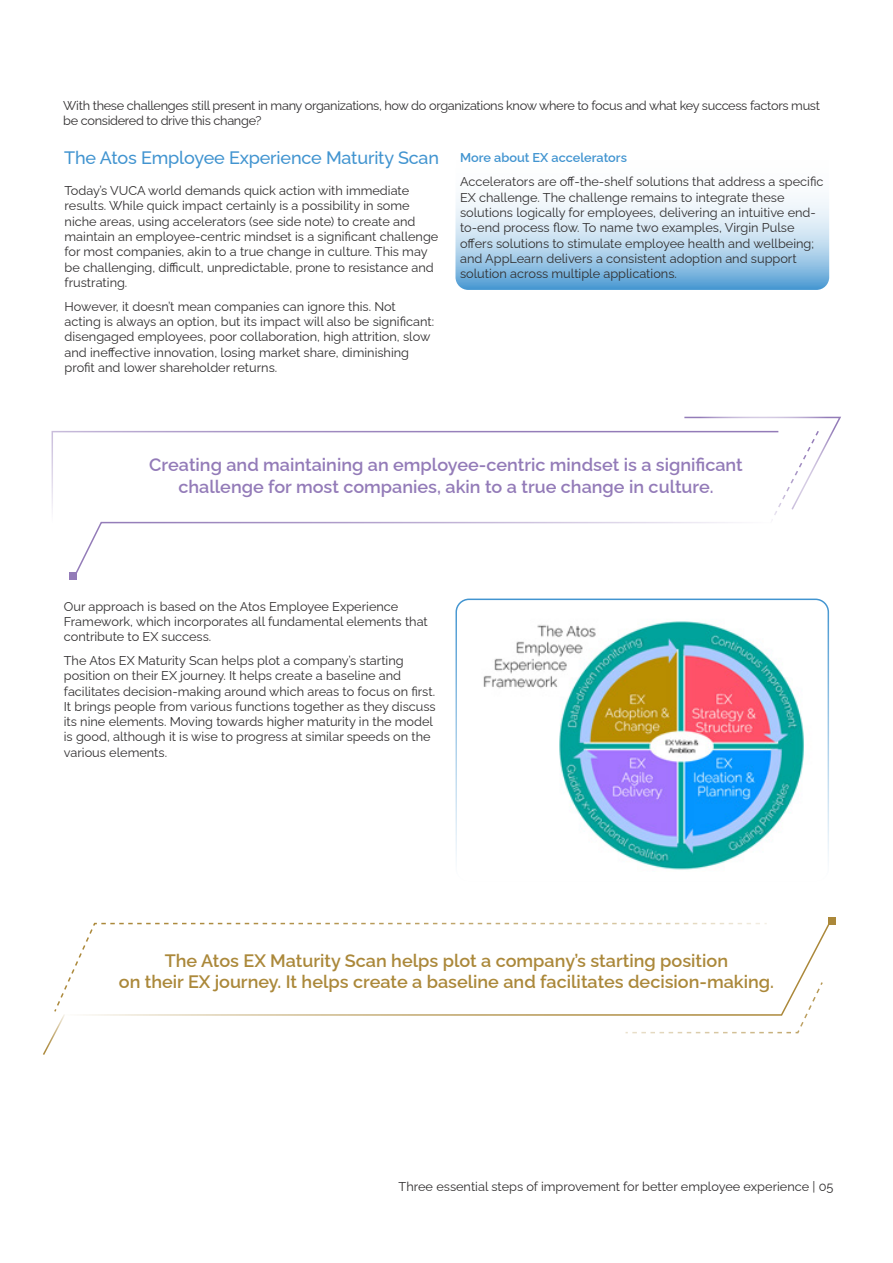
<style>
.page{position:relative;width:893px;height:1263px;background:#fff}
.page>*{position:absolute;margin:0;border:0;box-sizing:border-box;transform-origin:0 0}
.Body_copy{font:600 18px/21.6px "Raleway";color:#ab883a;text-align:center}
.Body_copy-2{font:600 18px/21.6px "Raleway";color:#937bb8;text-align:center}
.Inside_pages_intro_t{font:500 18px "Raleway";letter-spacing:-.01em;color:#4194d0}
.Body_copy-3{font:12.75px/15.3px "Raleway";color:#312f30}
.Body_copy-4{font:12.75px/15.3px "Raleway";letter-spacing:-.025em;color:#312f30}
.H3_-_Raleway_SemiBol{font:600 12.75px "Raleway";color:#4194d0}
</style>
<div class="page">
<svg style="left:455px;top:140px;width:374px;height:150px"></svg>
<div style="left:455px;top:599px;width:374px;height:283px;border:2px solid #4194d0;border-radius:13px"></div>
<div style="left:70px;top:572px;width:7px;height:8px;background:#937bb8"></div>
<svg style="left:74px;top:416px;width:767px;height:157px"></svg>
<div style="left:829px;top:917px;width:7px;height:7px;background:#ab883a"></div>
<svg style="left:43px;top:923px;width:781px;height:132px"></svg>
<img style="left:483px;top:621px;width:321px;height:249px">
<p class="Body_copy-4" style="left:63px;top:96px;width:758px">With these challenges still present in many organizations, how do organizations know where to focus and what key success factors must be considered to drive this change?</p>
<h3 class="H3_-_Raleway_SemiBol" style="left:460px;top:147px;width:168px">More about EX accelerators</h3>
<p class="Body_copy-3" style="left:460px;top:173px;width:365px">Accelerators are off-the-shelf solutions that address a specific EX challenge. The challenge remains to integrate these solutions logically for employees, delivering an intuitive end&shy;to-end process flow. To name two examples, Virgin Pulse offers solutions to stimulate employee health and wellbeing; and AppLearn delivers a consistent adoption and support solution across multiple applications.</p>
<p class="Inside_pages_intro_t" style="left:64px;top:143px;width:376px">The Atos Employee Experience Maturity Scan</p>
<p class="Body_copy-3" style="left:65px;top:181px;width:375px">Today’s VUCA world demands quick action with immediate results. While quick impact certainly is a possibility in some niche areas, using accelerators (see side note) to create and maintain an employee-centric mindset is a significant challenge for most companies, akin to a true change in culture. This may be challenging, difficult, unpredictable, prone to resistance and frustrating.</p>
<p class="Body_copy-3" style="left:65px;top:297px;width:371px">However, it doesn’t mean companies can ignore this. Not acting is always an option, but its impact will also be significant: disengaged employees, poor collaboration, high attrition, slow and ineffective innovation, losing market share, diminishing profit and lower shareholder returns.</p>
<p class="Body_copy-2" style="left:149px;top:452px;width:595px">Creating and maintaining an employee-centric mindset is a significant challenge for most companies, akin to a true change in culture.</p>
<p class="Body_copy-3" style="left:64px;top:597px;width:366px">Our approach is based on the Atos Employee Experience<br>Framework, which incorporates all fundamental elements that contribute to EX success.</p>
<p class="Body_copy-3" style="left:64px;top:651px;width:373px">The Atos EX Maturity Scan helps plot a company’s starting position on their EX journey. It helps create a baseline and facilitates decision-making around which areas to focus on first.<br>It brings people from various functions together as they discuss its nine elements. Moving towards higher maturity in the model is good, although it is wise to progress at similar speeds on the various elements.</p>
<p class="Body_copy" style="left:119px;top:947px;width:657px">The Atos EX Maturity Scan helps plot a company’s starting position<br>on their EX journey. It helps create a baseline and facilitates decision-making.</p>
<p class="Body_copy-3" style="left:399px;top:1178px;width:436px">Three essential steps of improvement for better employee experience | 05</p>
</div>
